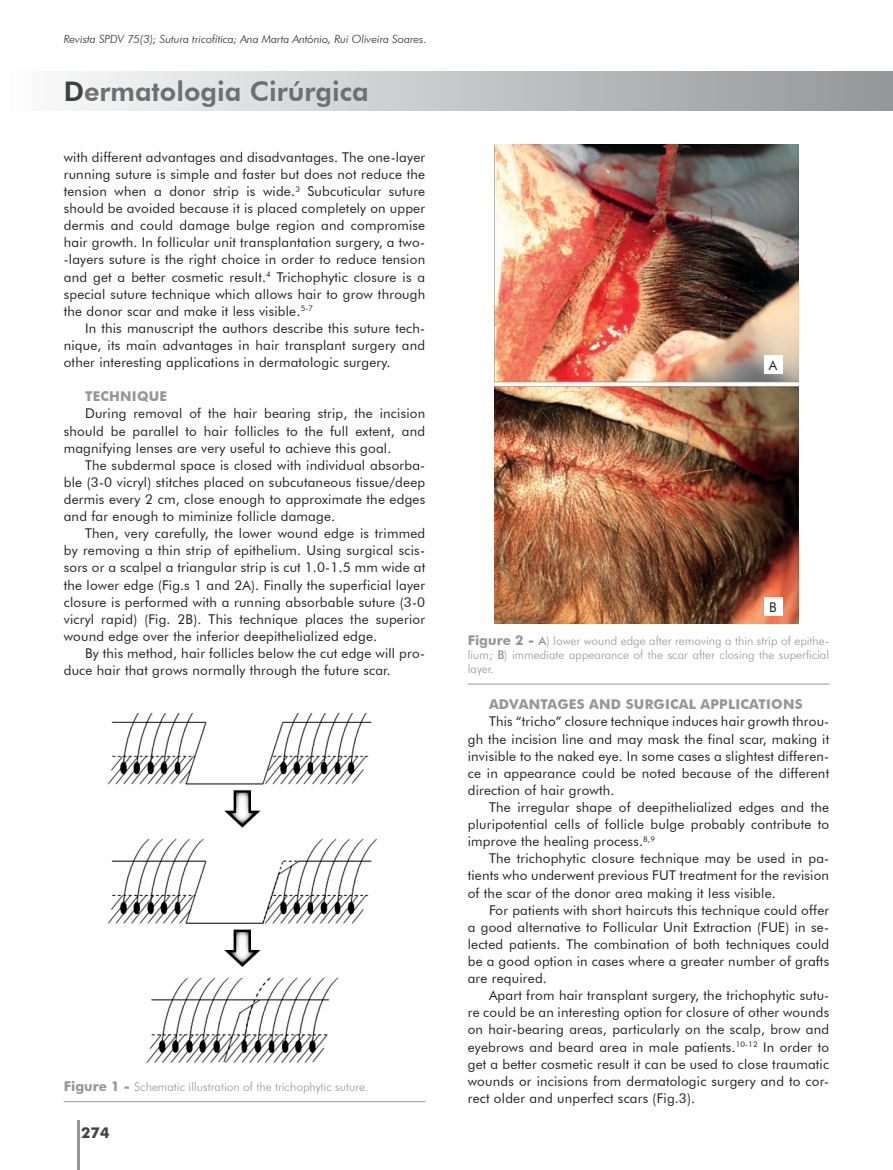
<style>
.page{position:relative;width:893px;height:1170px;background:#fff}
.page>*{position:absolute;margin:0;border:0;box-sizing:border-box;transform-origin:0 0}
.t1{font:800 27px "Futura BT";color:#6d6f71}
.t2{font:700 15px "Futura BT";color:#414142}
.t3{font:13.5px/17.1px "Futura BT";letter-spacing:.015em;color:#231f20;text-align:justify}
.t4{font:700 13.5px "Futura BT";letter-spacing:.015em;color:#949698}
.t5{font:300 12px/14.4px "Futura BT";color:#949698;text-align:justify}
.t6{font:italic 300 11.25px "Futura BT";color:#231f20}
.s1{color:#414142}
.s2{font-weight:700;font-size:13.5px}
.s3{font-weight:500}
</style>
<div class="page">
<hr style="left:77px;top:1120px;width:3px;height:49px;background:#949698">
<div style="left:0;top:72px;width:893px;height:38px;background:linear-gradient(to right,#fdfdfd,#939598)"></div>
<hr style="left:64px;top:1101px;width:361px;height:1px;background:#949698">
<img style="left:107px;top:713px;width:270px;height:351px">
<hr style="left:468px;top:683px;width:361px;height:1px;background:#949698">
<img style="left:494px;top:145px;width:305px;height:478px">
<div style="left:764px;top:355px;width:18px;height:19px;background:#fff"></div>
<div style="left:764px;top:597px;width:18px;height:19px;background:#fff"></div>
<p class="t6" style="left:64px;top:32px;width:365px">Revista SPDV 75(3); Sutura tricofítica; Ana Marta António, Rui Oliveira Soares.</p>
<h1 class="t1" style="left:64px;top:75px;width:306px"><span class="s1">D</span>ermatologia Cirúrgica</h1>
<p class="t3" style="left:64px;top:148px;width:363px">with different advantages and disadvantages. The one-layer running suture is simple and faster but does not reduce the tension when a donor strip is wide.<sup>3</sup> Subcuticular suture should be avoided because it is placed completely on upper dermis and could damage bulge region and compromise hair growth. In follicular unit transplantation surgery, a two--layers suture is the right choice in order to reduce tension and get a better cosmetic result.<sup>4</sup> Trichophytic closure is a special suture technique which allows hair to grow through the donor scar and make it less visible.<sup>5-7</sup></p>
<p class="t3" style="left:64px;top:319px;width:363px;text-indent:21px">In this manuscript the authors describe this suture tech&shy;nique, its main advantages in hair transplant surgery and other interesting applications in dermatologic surgery.</p>
<p class="t4" style="left:85px;top:388px;width:84px">TECHNIQUE</p>
<p class="t3" style="left:64px;top:405px;width:363px;text-indent:21px">During removal of the hair bearing strip, the incision should be parallel to hair follicles to the full extent, and magnifying lenses are very useful to achieve this goal.</p>
<p class="t3" style="left:64px;top:456px;width:363px;text-indent:21px">The subdermal space is closed with individual absorba&shy;ble (3-0 vicryl) stitches placed on subcutaneous tissue/deep dermis every 2 cm, close enough to approximate the edges and far enough to miminize follicle damage.</p>
<p class="t3" style="left:64px;top:524px;width:363px;text-indent:21px">Then, very carefully, the lower wound edge is trimmed by removing a thin strip of epithelium. Using surgical scis&shy;sors or a scalpel a triangular strip is cut 1.0-1.5 mm wide at the lower edge (Fig.s 1 and 2A). Finally the superficial layer closure is performed with a running absorbable suture (3-0 vicryl rapid) (Fig. 2B). This technique places the superior wound edge over the inferior deepithelialized edge.</p>
<p class="t3" style="left:64px;top:644px;width:363px;text-indent:21px">By this method, hair follicles below the cut edge will pro&shy;duce hair that grows normally through the future scar.</p>
<p class="t5" style="left:64px;top:1079px;width:306px"><span class="s2">Figure 1 -</span> Schematic illustration of the trichophytic suture.</p>
<p class="t2" style="left:81px;top:1123px;width:30px">274</p>
<p class="t3" style="left:769px;top:356px;width:10px">A</p>
<p class="t3" style="left:769px;top:598px;width:9px">B</p>
<p class="t5" style="left:468px;top:633px;width:363px"><span class="s2">Figure 2 -</span> <span class="s3">A</span>) lower wound edge after removing a thin strip of epithe&shy;lium; <span class="s3">B</span>) immediate appearance of the scar after closing the superficial layer.</p>
<p class="t4" style="left:489px;top:696px;width:315px">ADVANTAGES AND SURGICAL APPLICATIONS</p>
<p class="t3" style="left:468px;top:713px;width:363px;text-indent:21px">This “tricho” closure technique induces hair growth throu&shy;gh the incision line and may mask the final scar, making it invisible to the naked eye. In some cases a slightest differen&shy;ce in appearance could be noted because of the different direction of hair growth.</p>
<p class="t3" style="left:468px;top:798px;width:363px;text-indent:21px">The irregular shape of deepithelialized edges and the pluripotential cells of follicle bulge probably contribute to improve the healing process.<sup>8,9</sup></p>
<p class="t3" style="left:468px;top:849px;width:363px;text-indent:21px">The trichophytic closure technique may be used in pa&shy;tients who underwent previous FUT treatment for the revision of the scar of the donor area making it less visible.</p>
<p class="t3" style="left:468px;top:901px;width:363px;text-indent:21px">For patients with short haircuts this technique could offer a good alternative to Follicular Unit Extraction (FUE) in se&shy;lected patients. The combination of both techniques could be a good option in cases where a greater number of grafts are required.</p>
<p class="t3" style="left:468px;top:986px;width:363px;text-indent:21px">Apart from hair transplant surgery, the trichophytic sutu&shy;re could be an interesting option for closure of other wounds on hair-bearing areas, particularly on the scalp, brow and eyebrows and beard area in male patients.<sup>10-12</sup> In order to get a better cosmetic result it can be used to close traumatic wounds or incisions from dermatologic surgery and to cor&shy;rect older and unperfect scars (Fig.3).</p>
</div>
